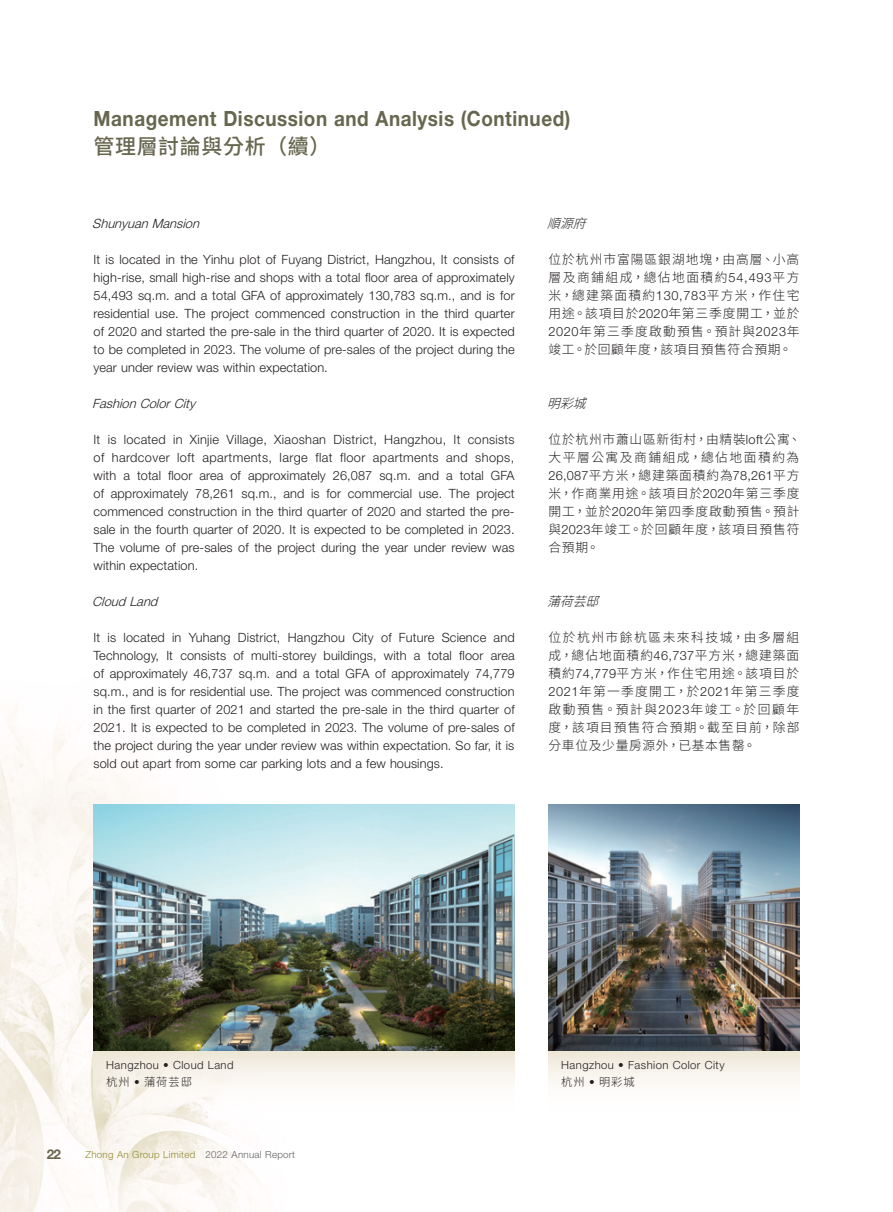
<style>
.page{position:relative;width:893px;height:1212px;background:#fff}
.page>*{position:absolute;margin:0;border:0;box-sizing:border-box;transform-origin:0 0}
.t1{font:700 21px "Helvetica Neue LT Std";letter-spacing:.03em;color:#67664f;scale:.9 1}
.t2{font:500 21px "Source Han Sans TC";letter-spacing:.03em;color:#67664f}
.t3{font:700 13.5px "Helvetica Neue LT Std";color:#67664f}
.Body_Text{font:300 12.75px/18px "Helvetica Neue LT Std";letter-spacing:.01em;color:#231f20;text-align:justify}
.C_Body_Text{font:300 12.75px/18px "Source Han Sans TC";letter-spacing:.07em;color:#231f20;text-align:justify}
.Heading_4{font:italic 300 12.75px "Helvetica Neue LT Std";color:#231f20}
.C_Heading_4{font:italic 300 12.75px "Source Han Sans TC";color:#231f20}
.Notes{font:300 11.25px "Helvetica Neue LT Std";letter-spacing:.04em;color:#231f20}
.Notes-2{font:300 11.25px "Source Han Sans TC";letter-spacing:.09em;color:#231f20}
.t4{font:300 9.75px "Helvetica Neue LT Std";letter-spacing:.03em;color:#918b33}
.s1{font-family:"Helvetica Neue LT Std"}
.s2{color:#636366}
</style>
<div class="page">
<img style="left:0;top:710px;width:800px;height:502px">
<svg style="left:94px;top:1051px;width:420px;height:62px"></svg>
<div style="left:549px;top:1049px;width:250px;height:64px;background:linear-gradient(to bottom,#efe9da,#fff)"></div>
<img style="left:94px;top:804px;width:420px;height:247px">
<img style="left:549px;top:804px;width:250px;height:247px">
<h1 class="t1" style="left:94px;top:106px;width:531px">Management Discussion and Analysis (Continued)</h1>
<h1 class="t2" style="left:94px;top:134px;width:238px">管理層討論與分析（續）</h1>
<p class="Heading_4" style="left:92px;top:216px;width:112px">ShunyuanMansion</p>
<p class="Body_Text" style="left:94px;top:250px;width:423px">It is located in the Yinhu plot of Fuyang District, Hangzhou, It consists of high-rise, small high-rise and shops with a total floor area of approximately 54,493 sq.m. and a total GFA of approximately 130,783 sq.m., and is for residential use. The project commenced construction in the third quarter of 2020 and started the pre-sale in the third quarter of 2020. It is expected to be completed in 2023. The volume of pre-sales of the project during the year under review was within expectation.</p>
<p class="Heading_4" style="left:92px;top:396px;width:104px">FashionColorCity</p>
<p class="Body_Text" style="left:94px;top:430px;width:423px">It is located in Xinjie Village, Xiaoshan District, Hangzhou, It consists of hardcover loft apartments, large flat floor apartments and shops, with a total floor area of approximately 26,087 sq.m. and a total GFA of approximately 78,261 sq.m., and is for commercial use. The project commenced construction in the third quarter of 2020 and started the pre&shy;sale in the fourth quarter of 2020. It is expected to be completed in 2023.<br>The volume of pre-sales of the project during the year under review was within expectation.</p>
<p class="Heading_4" style="left:92px;top:594px;width:71px">Cloud Land</p>
<p class="Body_Text" style="left:94px;top:628px;width:423px">It is located in Yuhang District, Hangzhou City of Future Science and Technology, It consists of multi-storey buildings, with a total floor area of approximately 46,737 sq.m. and a total GFA of approximately 74,779 sq.m., and is for residential use. The project was commenced construction in the first quarter of 2021 and started the pre-sale in the third quarter of 2021. It is expected to be completed in 2023. The volume of pre-sales of the project during the year under review was within expectation. So far, it is sold out apart from some car parking lots and a few housings.</p>
<p class="C_Heading_4" style="left:547px;top:216px;width:50px">順源府</p>
<p class="C_Body_Text" style="left:549px;top:251px;width:252px">位於杭州市富陽區銀湖地塊，由高層、小高層及商鋪組成，總佔地面積約<span class="s1">54,493</span>平方米，總建築面積約<span class="s1">130,783</span>平方米，作住宅用途。該項目於<span class="s1">2020</span>年第三季度開工，並於<span class="s1">2020</span>年第三季度啟動預售。預計與<span class="s1">2023</span>年竣工。於回顧年度，該項目預售符合預期。</p>
<p class="C_Heading_4" style="left:547px;top:396px;width:50px">明彩城</p>
<p class="C_Body_Text" style="left:549px;top:431px;width:254px;text-align:left">位於杭州市蕭山區新街村，由精裝<span class="s1">loft</span>公寓、大平層公寓及商鋪組成，總佔地面積約為<br><span class="s1">26,087</span>平方米，總建築面積約為<span class="s1">78,261</span>平方米，作商業用途。該項目於<span class="s1">2020</span>年第三季度開工，並於<span class="s1">2020</span>年第四季度啟動預售。預計與<span class="s1">2023</span>年竣工。於回顧年度，該項目預售符合預期。</p>
<p class="C_Heading_4" style="left:547px;top:594px;width:62px">蒲荷芸邸</p>
<p class="C_Body_Text" style="left:549px;top:629px;width:252px">位於杭州市餘杭區未來科技城，由多層組成，總佔地面積約<span class="s1">46,737</span>平方米，總建築面積約<span class="s1">74,779</span>平方米，作住宅用途。該項目於<span class="s1">2021</span>年第一季度開工，於<span class="s1">2021</span>年第三季度啟動預售。預計與<span class="s1">2023</span>年竣工。於回顧年度，該項目預售符合預期。截至目前，除部分車位及少量房源外，已基本售罄。</p>
<p class="Notes" style="left:106px;top:1058px;width:129px">Hangzhou • Cloud Land</p>
<p class="Notes-2" style="left:106px;top:1075px;width:87px">杭州 <span class="s1">•</span> 蒲荷芸邸</p>
<p class="t3" style="left:47px;top:1146px;width:16px">22</p>
<p class="t4" style="left:85px;top:1149px;width:211px">Zhong An Group Limited <span class="s2">2022 Annual Report</span></p>
<p class="Notes" style="left:561px;top:1058px;width:165px">Hangzhou • Fashion Color City</p>
<p class="Notes-2" style="left:561px;top:1075px;width:75px">杭州 <span class="s1">•</span> 明彩城</p>
</div>
